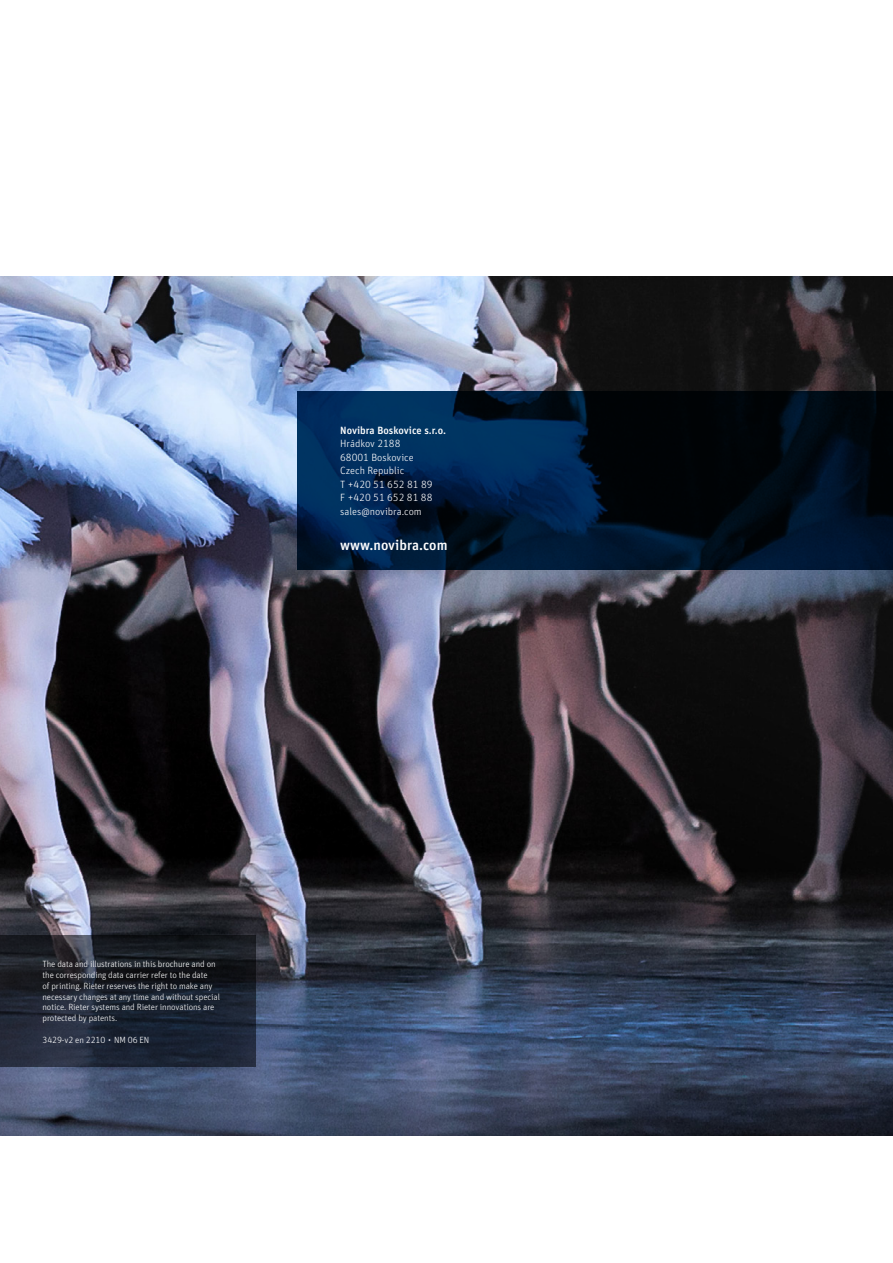
<style>
.page{position:relative;width:893px;height:1263px;background:#fff}
.page>*{position:absolute;margin:0;border:0;box-sizing:border-box;transform-origin:0 0}
.t1{font:500 14.25px "Unit Pro";color:#fff}
.t2{font:300 10.5px/13.5px "Unit Pro";color:#fff}
.t3{font:500 10.5px "Unit Pro";color:#fff}
.t4{font:300 9px/10.8px "Unit Pro";letter-spacing:-.01em;color:#fff}
</style>
<div class="page">
<img style="left:0;top:276px;width:893px;height:859px">
<svg style="left:298px;top:391px;width:595px;height:179px;background:#00162e"></svg>
<svg style="left:0;top:935px;width:255px;height:132px;background:#1c222e"></svg>
<p class="t3" style="left:340px;top:422px;width:107px">Novibra Boskovice s.r.o.</p>
<p class="t2" style="left:340px;top:436px;width:94px">Hrádkov 2188<br>68001 Boskovice<br>Czech Republic<br>T +420 51 652 81 89<br>F +420 51 652 81 88 sales@novibra.com</p>
<h1 class="t1" style="left:340px;top:534px;width:109px">www.novibra.com</h1>
<p class="t4" style="left:43px;top:958px;width:179px">The data and illustrations in this brochure and on the corresponding data carrier refer to the date<br>of printing. Rieter reserves the right to make any necessary changes at any time and without special notice. Rieter systems and Rieter innovations are protected by patents.</p>
<p class="t4" style="left:43px;top:1034px;width:108px">3429-v2 en 2210 ∙ NM 06 EN</p>
</div>
